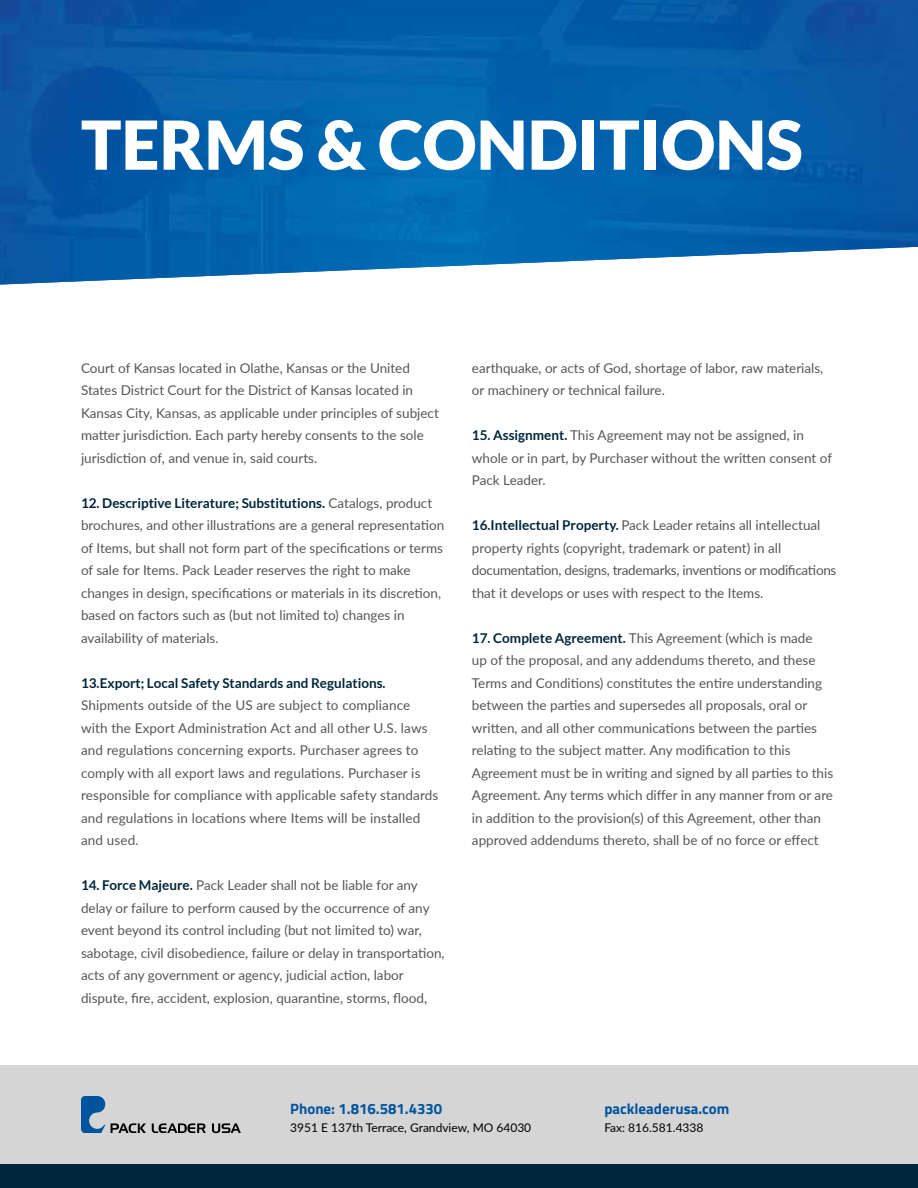
<style>
.page{position:relative;width:918px;height:1188px;background:#fff}
.page>*{position:absolute;margin:0;border:0;box-sizing:border-box;transform-origin:0 0}
.t1{font:900 67.5px "Lato";color:#fff}
.t2{font:700 15px "Titillium Web";color:#00549e}
.t3{font:13.5px/22.5px "Lato";color:#555655}
.t4{font:700 13.5px "Lato";color:#00263c}
.t5{font:12px "Lato";color:#000}
.s1{font-weight:700;color:#00263c}
</style>
<div class="page">
<div style="left:0;top:1065px;width:918px;height:99px;background:#d6d5d5"></div>
<img style="left:0;top:0;width:918px;height:285px">
<svg style="left:111px;top:1123px;width:35px;height:10px"></svg>
<svg style="left:152px;top:1123px;width:54px;height:10px"></svg>
<svg style="left:212px;top:1123px;width:29px;height:10px"></svg>
<svg style="left:81px;top:1096px;width:24px;height:37px"></svg>
<div style="left:0;top:1164px;width:918px;height:24px;background:#00263c"></div>
<h1 class="t1" style="left:81px;top:105px;width:723px">TERMS &amp; CONDITIONS</h1>
<p class="t3" style="left:81px;top:356px;width:359px">Court of Kansas located in Olathe, Kansas or the United States District Court for the District of Kansas located in Kansas City, Kansas, as applicable under principles of subject matter jurisdiction. Each party hereby consents to the sole jurisdiction of, and venue in, said courts.</p>
<p class="t3" style="left:81px;top:491px;width:365px"><span class="s1">12. Descriptive Literature; Substitutions.</span> Catalogs, product brochures, and other illustrations are a general representation of Items, but shall not form part of the specifications or terms of sale for Items. Pack Leader reserves the right to make changes in design, specifications or materials in its discretion, based on factors such as (but not limited to) changes in availability of materials.</p>
<p class="t4" style="left:81px;top:675px;width:306px">13.Export; Local Safety Standards and Regulations.</p>
<p class="t3" style="left:81px;top:694px;width:359px">Shipments outside of the US are subject to compliance with the Export Administration Act and all other U.S. laws and regulations concerning exports. Purchaser agrees to comply with all export laws and regulations. Purchaser is responsible for compliance with applicable safety standards and regulations in locations where Items will be installed and used.</p>
<p class="t3" style="left:81px;top:874px;width:365px"><span class="s1">14. Force Majeure.</span> Pack Leader shall not be liable for any delay or failure to perform caused by the occurrence of any event beyond its control including (but not limited to) war, sabotage, civil disobedience, failure or delay in transportation, acts of any government or agency, judicial action, labor dispute, fire, accident, explosion, quarantine, storms, flood,</p>
<p class="t3" style="left:472px;top:356px;width:353px">earthquake, or acts of God, shortage of labor, raw materials, or machinery or technical failure.</p>
<p class="t3" style="left:472px;top:424px;width:362px"><span class="s1">15. Assignment.</span> This Agreement may not be assigned, in whole or in part, by Purchaser without the written consent of<br>Pack Leader.</p>
<p class="t3" style="left:472px;top:514px;width:366px"><span class="s1">16.Intellectual Property.</span> Pack Leader retains all intellectual property rights (copyright, trademark or patent) in all documentation, designs, trademarks, inventions or modifications that it develops or uses with respect to the Items.</p>
<p class="t3" style="left:472px;top:626px;width:363px"><span class="s1">17. Complete Agreement.</span> This Agreement (which is made<br>up of the proposal, and any addendums thereto, and these Terms and Conditions) constitutes the entire understanding between the parties and supersedes all proposals, oral or written, and all other communications between the parties relating to the subject matter. Any modification to this Agreement must be in writing and signed by all parties to this Agreement. Any terms which differ in any manner from or are in addition to the provision(s) of this Agreement, other than approved addendums thereto, shall be of no force or effect</p>
<p class="t2" style="left:290px;top:1097px;width:154px">Phone: 1.816.581.4330</p>
<p class="t5" style="left:290px;top:1119px;width:243px">3951 E 137th Terrace, Grandview, MO 64030</p>
<p class="t2" style="left:604px;top:1097px;width:127px">packleaderusa.com</p>
<p class="t5" style="left:604px;top:1119px;width:101px">Fax: 816.581.4338</p>
</div>
